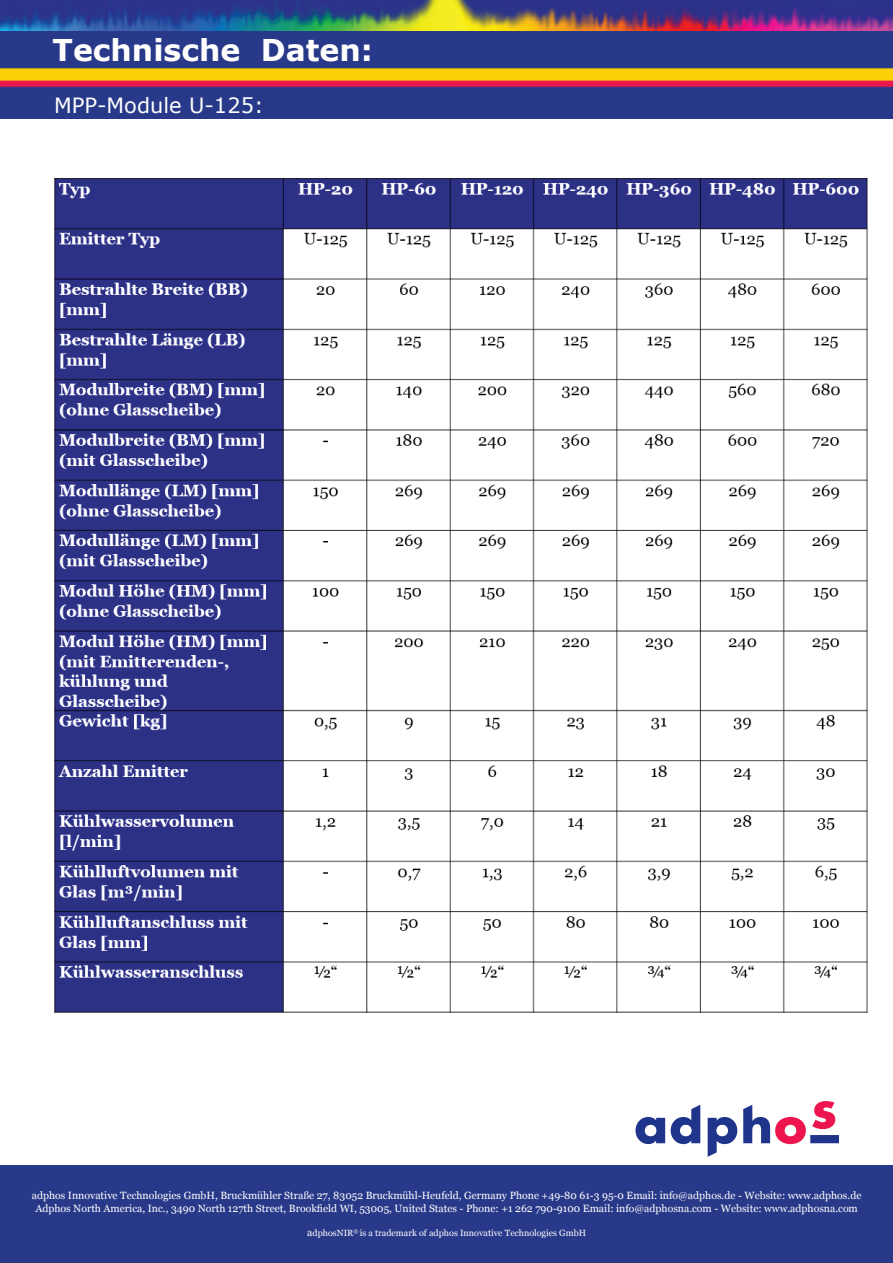
<style>
.page{position:relative;width:893px;height:1263px;background:#fff}
.page>*{position:absolute;margin:0;border:0;box-sizing:border-box;transform-origin:0 0}
.t1{font:700 30px "Verdana";color:#fff}
.t2{font:21px "Verdana";color:#fff}
.t3{font:10.5px/12.8px "Georgia";color:#fff;text-align:center}
.t4{font:9px "Georgia";color:#fff}
.s1{font-size:10.5px}
</style>
<div class="page">
<img style="left:0;top:0;width:893px;height:118px">
<svg style="left:635px;top:1101px;width:204px;height:56px"></svg>
<div style="left:0;top:1166px;width:893px;height:97px;background:#283989"></div>
<img style="left:54px;top:179px;width:813px;height:833px">
<h1 class="t1" style="left:53px;top:28px;width:322px">Technische Daten:</h1>
<h2 class="t2" style="left:54px;top:91px;width:211px">MPP-Module U-125:</h2>
<p class="t3" style="left:32px;top:1189px;width:831px">adphos Innovative Technologies GmbH, Bruckmühler Straße 27, 83052 Bruckmühl-Heufeld, Germany Phone +49-80 61-3 95-0 Email: info@adphos.de - Website: www.adphos.de<br>Adphos North America, Inc., 3490 North 127th Street, Brookfield WI, 53005, United States - Phone: +1 262 790-9100 Email: info@adphosna.com - Website: www.adphosna.com</p>
<p class="t4" style="left:307px;top:1227px;width:280px"><span class="s1">a</span>dphosNIR<sup>®</sup> is a trademark of adphos Innovative Technologies GmbH</p>
</div>
